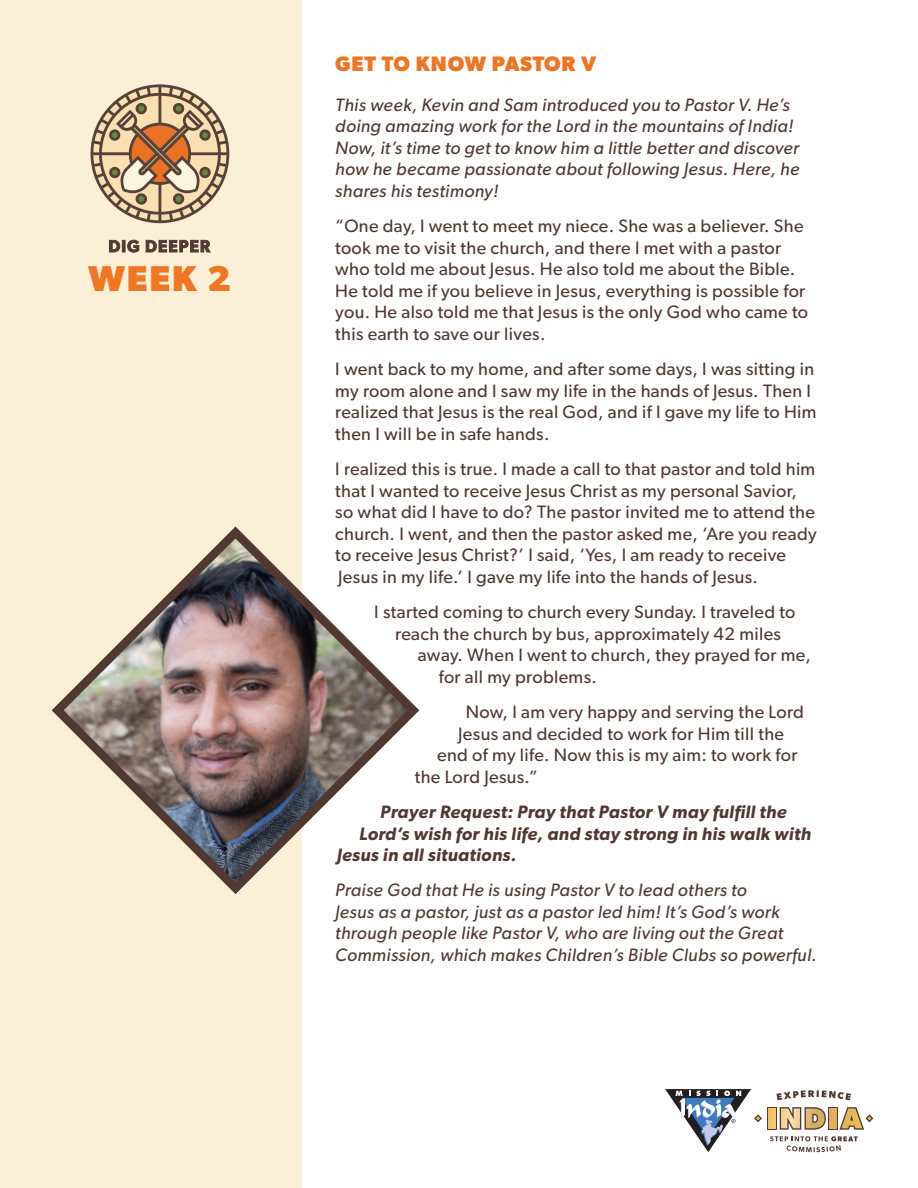
<style>
.page{position:relative;width:918px;height:1188px;background:#fff}
.page>*{position:absolute;margin:0;border:0;box-sizing:border-box;transform-origin:0 0}
.t1{font:700 36px "Gibson";color:#f07624}
.t2{font:700 21px "Gibson";letter-spacing:.03em;color:#f07624}
.t3{font:18px/21.6px "Gibson";letter-spacing:.02em;color:#513932}
.t4{font:italic 18px/21.6px "Gibson";letter-spacing:.02em;color:#513932}
.t5{font:italic 600 18px "Gibson";letter-spacing:.02em;color:#513932}
</style>
<div class="page">
<div style="left:0;top:0;width:302px;height:1188px;background:#fbefd7"></div>
<svg style="left:91px;top:84px;width:138px;height:139px"></svg>
<svg style="left:109px;top:240px;width:31px;height:13px"></svg>
<svg style="left:146px;top:240px;width:65px;height:13px"></svg>
<svg style="left:770px;top:1136px;width:88px;height:16px"></svg>
<svg style="left:776px;top:1090px;width:75px;height:10px"></svg>
<svg style="left:767px;top:1107px;width:9px;height:23px"></svg>
<div style="left:829px;top:1107px;width:9px;height:23px;background:#ddb15d"></div>
<div style="left:769px;top:1108px;width:6px;height:20px;background:#f3c368"></div>
<svg style="left:780px;top:1107px;width:46px;height:23px"></svg>
<svg style="left:839px;top:1107px;width:34px;height:23px"></svg>
<svg style="left:665px;top:1089px;width:97px;height:63px"></svg>
<img style="left:51px;top:526px;width:369px;height:368px">
<h1 class="t1" style="left:89px;top:257px;width:144px">WEEK 2</h1>
<p class="t2" style="left:335px;top:51px;width:263px">GET TO KNOW PASTOR V</p>
<p class="t4" style="left:335px;top:93px;width:466px">This week, Kevin and Sam introduced you to Pastor V. He’s doing amazing work for the Lord in the mountains of India!<br>Now, it’s time to get to know him a little better and discover how he became passionate about following Jesus. Here, he shares his testimony!</p>
<p class="t3" style="left:335px;top:215px;width:474px">“One day, I went to meet my niece. She was a believer. She took me to visit the church, and there I met with a pastor who told me about Jesus. He also told me about the Bible.<br>He told me if you believe in Jesus, everything is possible for you. He also told me that Jesus is the only God who came to this earth to save our lives.</p>
<p class="t3" style="left:335px;top:358px;width:483px">I went back to my home, and after some days, I was sitting in my room alone and I saw my life in the hands of Jesus. Then I realized that Jesus is the real God, and if I gave my life to Him then I will be in safe hands.</p>
<p class="t3" style="left:335px;top:458px;width:483px">I realized this is true. I made a call to that pastor and told him that I wanted to receive Jesus Christ as my personal Savior, so what did I have to do? The pastor invited me to attend the church. I went, and then the pastor asked me, ‘Are you ready to receive Jesus Christ?’ I said, ‘Yes, I am ready to receive Jesus in my life.’ I gave my life into the hands of Jesus.</p>
<p class="t3" style="left:374px;top:601px;width:423px">I started coming to church every Sunday. I traveled to</p>
<p class="t3" style="left:395px;top:622px;width:387px">reach the church by bus, approximately 42 miles</p>
<p class="t3" style="left:418px;top:644px;width:395px">away. When I went to church, they prayed for me,</p>
<p class="t3" style="left:439px;top:666px;width:160px">for all my problems.</p>
<p class="t3" style="left:466px;top:701px;width:340px">Now, I am very happy and serving the Lord</p>
<p class="t3" style="left:458px;top:722px;width:327px">Jesus and decided to work for Him till the</p>
<p class="t3" style="left:437px;top:744px;width:362px">end of my life. Now this is my aim: to work for</p>
<p class="t3" style="left:415px;top:766px;width:125px">the Lord Jesus.”</p>
<p class="t5" style="left:380px;top:801px;width:408px">Prayer Request: Pray that Pastor V may fulfill the</p>
<p class="t5" style="left:359px;top:823px;width:453px">Lord’s wish for his life, and stay strong in his walk with</p>
<p class="t5" style="left:337px;top:844px;width:181px">Jesus in all situations.</p>
<p class="t4" style="left:335px;top:879px;width:483px">Praise God that He is using Pastor V to lead others to<br>Jesus as a pastor, just as a pastor led him! It’s God’s work through people like Pastor V, who are living out the Great Commission, which makes Children’s Bible Clubs so powerful.</p>
</div>
